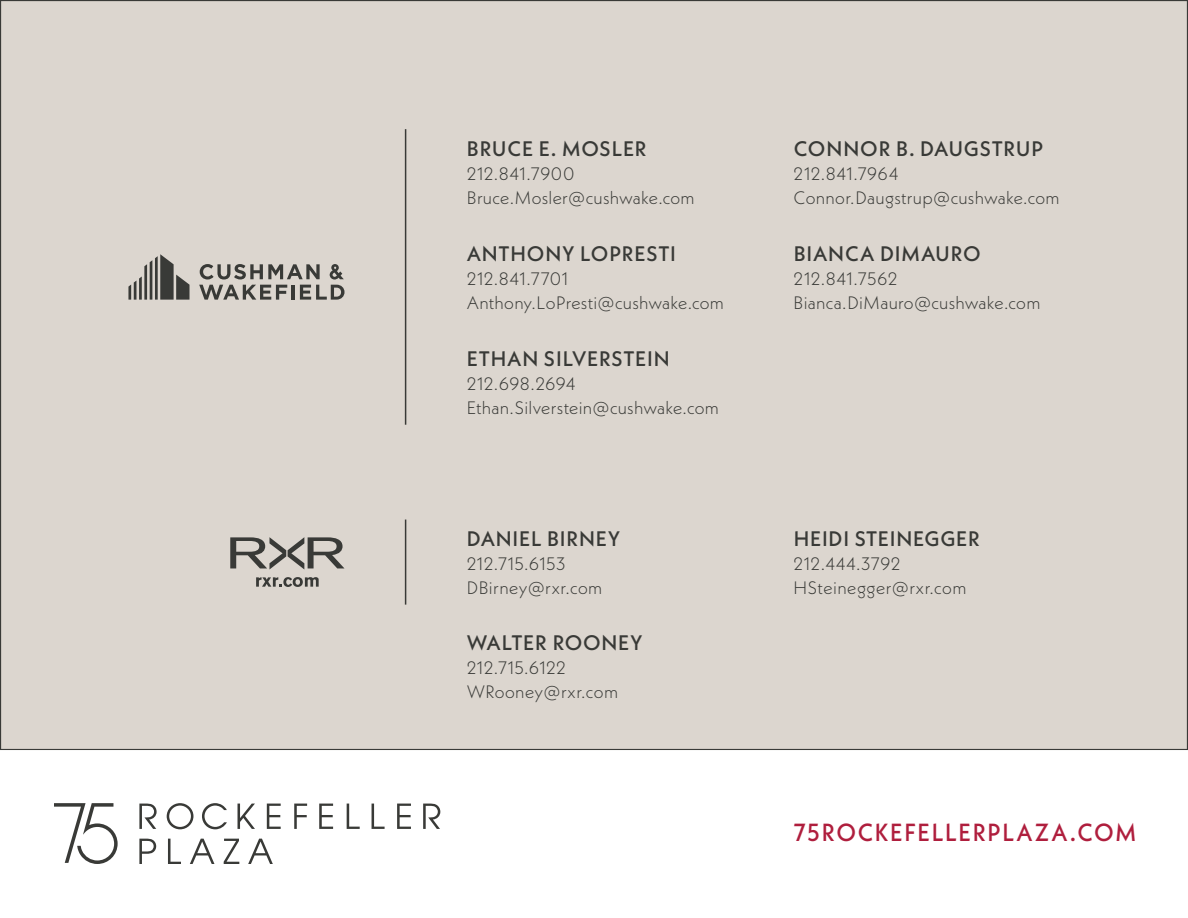
<style>
.page{position:relative;width:1188px;height:918px;background:#fff}
.page>*{position:absolute;margin:0;border:0;box-sizing:border-box;transform-origin:0 0}
.t1{font:500 24.75px "Neue Kabel";letter-spacing:.065em;color:#af1e3d;scale:.95 1}
.t2{font:500 21px "Neue Kabel";letter-spacing:.035em;color:#393a37}
.t3{font:300 18px/24px "Neue Kabel";letter-spacing:.015em;color:#393a37}
</style>
<div class="page">
<div style="left:1px;top:1px;width:1186px;height:748px;background:#dcd6cf"></div>
<svg style="left:139px;top:804px;width:18px;height:25px"></svg>
<svg style="left:167px;top:803px;width:26px;height:26px"></svg>
<svg style="left:202px;top:803px;width:25px;height:26px"></svg>
<svg style="left:238px;top:804px;width:17px;height:25px"></svg>
<svg style="left:267px;top:804px;width:14px;height:25px"></svg>
<svg style="left:294px;top:804px;width:13px;height:25px"></svg>
<svg style="left:319px;top:804px;width:14px;height:25px"></svg>
<svg style="left:347px;top:804px;width:13px;height:25px"></svg>
<svg style="left:372px;top:804px;width:13px;height:25px"></svg>
<svg style="left:397px;top:804px;width:14px;height:25px"></svg>
<svg style="left:423px;top:804px;width:17px;height:25px"></svg>
<svg style="left:139px;top:839px;width:17px;height:25px"></svg>
<svg style="left:168px;top:839px;width:13px;height:25px"></svg>
<svg style="left:190px;top:839px;width:24px;height:25px"></svg>
<svg style="left:224px;top:839px;width:15px;height:25px"></svg>
<svg style="left:248px;top:839px;width:25px;height:25px"></svg>
<svg style="left:54px;top:803px;width:64px;height:61px"></svg>
<svg style="left:256px;top:577px;width:63px;height:10px"></svg>
<svg style="left:230px;top:537px;width:115px;height:33px"></svg>
<svg style="left:128px;top:254px;width:62px;height:46px"></svg>
<svg style="left:199px;top:264px;width:146px;height:36px"></svg>
<hr style="left:405px;top:129px;width:1px;height:296px;background:#393a37">
<hr style="left:405px;top:520px;width:1px;height:85px;background:#393a37">
<p class="t2" style="left:467px;top:135px;width:182px">BRUCE E. MOSLER</p>
<p class="t3" style="left:467px;top:161px;width:109px">212.841.7900</p>
<p class="t3" style="left:467px;top:185px;width:229px">Bruce.Mosler@cushwake.com</p>
<p class="t2" style="left:467px;top:240px;width:211px">ANTHONY LOPRESTI</p>
<p class="t3" style="left:467px;top:266px;width:103px">212.841.7701</p>
<p class="t3" style="left:467px;top:290px;width:259px">Anthony.LoPresti@cushwake.com</p>
<p class="t2" style="left:467px;top:345px;width:205px">ETHAN SILVERSTEIN</p>
<p class="t3" style="left:467px;top:372px;width:111px">212.698.2694</p>
<p class="t3" style="left:467px;top:396px;width:254px">Ethan.Silverstein@cushwake.com</p>
<p class="t2" style="left:467px;top:525px;width:155px">DANIEL BIRNEY</p>
<p class="t3" style="left:467px;top:552px;width:100px">212.715.6153</p>
<p class="t3" style="left:467px;top:576px;width:137px">DBirney@rxr.com</p>
<p class="t2" style="left:467px;top:629px;width:178px">WALTER ROONEY</p>
<p class="t3" style="left:467px;top:655px;width:101px">212.715.6122</p>
<p class="t3" style="left:467px;top:679px;width:153px">WRooney@rxr.com</p>
<p class="t2" style="left:794px;top:135px;width:251px">CONNOR B. DAUGSTRUP</p>
<p class="t3" style="left:794px;top:161px;width:107px">212.841.7964</p>
<p class="t3" style="left:794px;top:185px;width:267px">Connor.Daugstrup@cushwake.com</p>
<p class="t2" style="left:794px;top:240px;width:189px">BIANCA DIMAURO</p>
<p class="t3" style="left:794px;top:266px;width:105px">212.841.7562</p>
<p class="t3" style="left:794px;top:290px;width:248px">Bianca.DiMauro@cushwake.com</p>
<p class="t2" style="left:794px;top:525px;width:188px">HEIDI STEINEGGER</p>
<p class="t3" style="left:794px;top:552px;width:174px">212.444.3792<br>HSteinegger@rxr.com</p>
<p class="t1" style="left:794px;top:817px;width:362px">75ROCKEFELLERPLAZA.COM</p>
</div>
